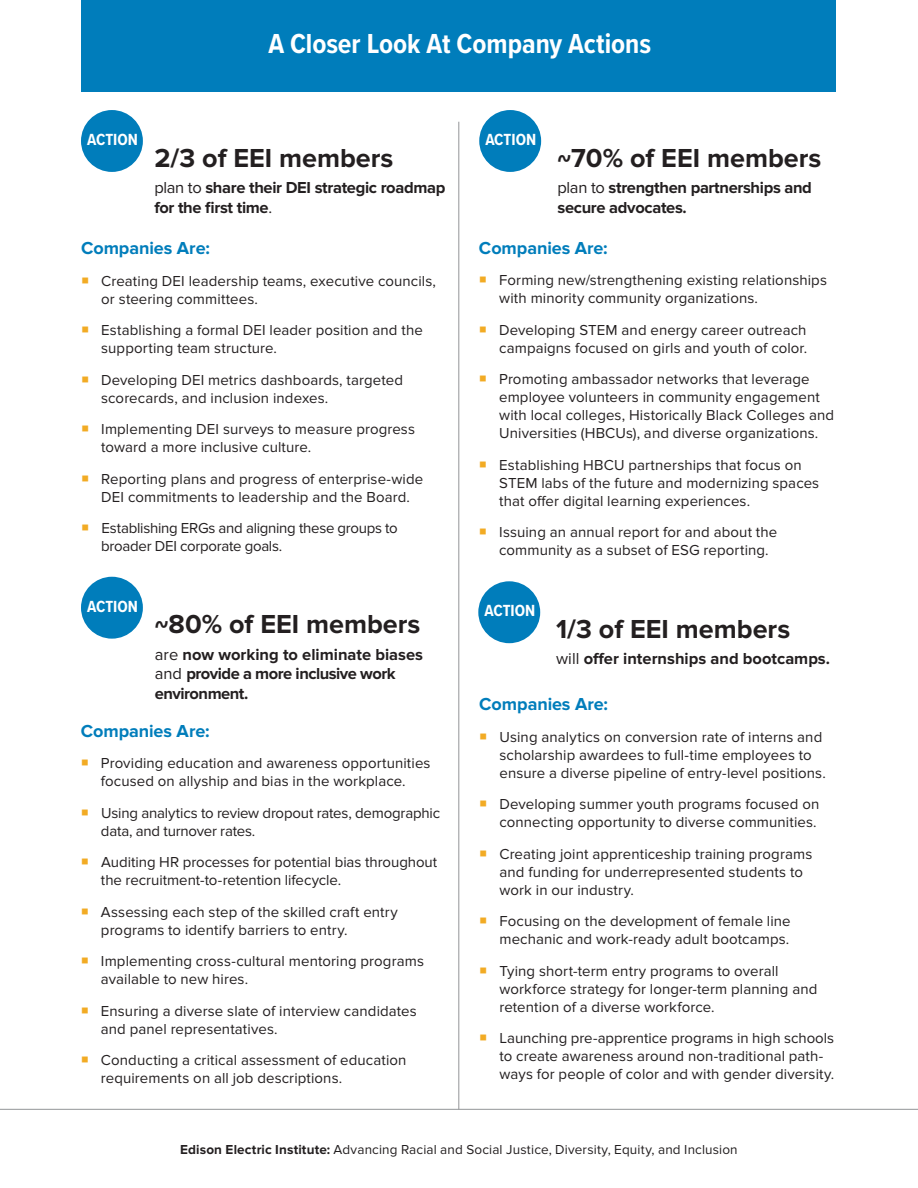
<style>
.page{position:relative;width:918px;height:1188px;background:#fff}
.page>*{position:absolute;margin:0;border:0;box-sizing:border-box;transform-origin:0 0}
.Callout{font:700 28.5px "Proxima Nova Cond";color:#fff}
.t1{font:700 27px "Proxima Nova";color:#231f20}
.Sub-Sub_Head__2{font:700 18px "Proxima Nova";letter-spacing:-.005em;color:#007dbb}
.t2{font:700 16.65px "Proxima Nova Cond";color:#fff}
.t3{font:700 16.5px/19.8px "Proxima Nova";letter-spacing:-.02em;color:#231f20}
.t4{font:700 16.5px "Proxima Nova";color:#231f20}
.t5{font:15px/18px "Proxima Nova";letter-spacing:.005em;color:#231f20}
.t6{font:15px/18px "Proxima Nova";letter-spacing:-.015em;color:#231f20}
.t7{font:15px/18px "Proxima Nova";letter-spacing:-.02em;color:#231f20}
.Box_Bullets{font:13.5px "Proxima Nova";letter-spacing:.01em;color:#231f20}
.s1{font-weight:400}
.s2{color:#f2ab24}
.s3{font-weight:700}
</style>
<div class="page">
<hr style="left:459px;top:122px;width:1px;height:988px;background:#939598">
<hr style="left:0;top:1109px;width:918px;height:1px;background:#939598">
<div style="left:82px;top:0;width:754px;height:91px;background:#007dbb"></div>
<div style="left:81px;top:110px;width:62px;height:62px;background:#007dbb;border-radius:50%"></div>
<div style="left:81px;top:577px;width:62px;height:62px;background:#007dbb;border-radius:50%"></div>
<div style="left:479px;top:110px;width:62px;height:62px;background:#007dbb;border-radius:50%"></div>
<div style="left:478px;top:581px;width:62px;height:62px;background:#007dbb;border-radius:50%"></div>
<p class="Callout" style="left:268px;top:23px;width:384px">A Closer Look At Company Actions</p>
<p class="t2" style="left:87px;top:127px;width:52px">ACTION</p>
<p class="t1" style="left:154px;top:142px;width:241px">2/3 of EEI members</p>
<p class="t3" style="left:154px;top:178px;width:293px"><span class="s1">plan to</span> share their DEI strategic roadmap for the first time<span class="s1">.</span></p>
<p class="t2" style="left:485px;top:127px;width:52px">ACTION</p>
<p class="t1" style="left:557px;top:142px;width:265px">~70% of EEI members</p>
<p class="t3" style="left:557px;top:178px;width:256px"><span class="s1">plan to</span> strengthen partnerships and secure advocates.</p>
<p class="Sub-Sub_Head__2" style="left:81px;top:238px;width:130px">Companies Are:</p>
<p class="t5" style="left:101px;top:272px;width:336px;text-indent:-20px"><span class="s2">○</span> Creating DEI leadership teams, executive councils, or steering committees.</p>
<p class="t5" style="left:101px;top:321px;width:323px;text-indent:-20px"><span class="s2">○</span> Establishing a formal DEI leader position and the supporting team structure.</p>
<p class="t5" style="left:101px;top:371px;width:303px;text-indent:-20px"><span class="s2">○</span> Developing DEI metrics dashboards, targeted scorecards, and inclusion indexes.</p>
<p class="t5" style="left:101px;top:420px;width:315px;text-indent:-20px"><span class="s2">○</span> Implementing DEI surveys to measure progress toward a more inclusive culture.</p>
<p class="t5" style="left:81px;top:470px;width:344px;text-align:center"><span class="s2">○</span> Reporting plans and progress of enterprise-wide<br>DEI commitments to leadership and the Board.</p>
<p class="t7" style="left:101px;top:519px;width:298px;text-indent:-20px"><span class="s2">○</span> Establishing ERGs and aligning these groups to broader DEI corporate goals.</p>
<p class="t2" style="left:87px;top:594px;width:52px">ACTION</p>
<p class="t1" style="left:155px;top:609px;width:267px">~80% of EEI members</p>
<p class="t3" style="left:155px;top:645px;width:270px"><span class="s1">are</span> now working to eliminate biases <span class="s1">and</span> provide a more inclusive work environment.</p>
<p class="Sub-Sub_Head__2" style="left:81px;top:720px;width:130px">Companies Are:</p>
<p class="t5" style="left:81px;top:754px;width:351px;text-align:center"><span class="s2">○</span> Providing education and awareness opportunities focused on allyship and bias in the workplace.</p>
<p class="t6" style="left:101px;top:804px;width:341px;text-indent:-20px"><span class="s2">○</span> Using analytics to review dropout rates, demographic data, and turnover rates.</p>
<p class="t5" style="left:101px;top:853px;width:338px;text-indent:-20px"><span class="s2">○</span> Auditing HR processes for potential bias throughout the recruitment-to-retention lifecycle.</p>
<p class="t5" style="left:101px;top:903px;width:298px;text-indent:-20px"><span class="s2">○</span> Assessing each step of the skilled craft entry programs to identify barriers to entry.</p>
<p class="t5" style="left:101px;top:952px;width:325px;text-indent:-20px"><span class="s2">○</span> Implementing cross-cultural mentoring programs available to new hires.</p>
<p class="t5" style="left:101px;top:1002px;width:317px;text-indent:-20px"><span class="s2">○</span> Ensuring a diverse slate of interview candidates and panel representatives.</p>
<p class="t5" style="left:101px;top:1051px;width:307px;text-indent:-20px"><span class="s2">○</span> Conducting a critical assessment of education requirements on all job descriptions.</p>
<p class="Sub-Sub_Head__2" style="left:479px;top:237px;width:130px">Companies Are:</p>
<p class="t5" style="left:499px;top:271px;width:329px;text-indent:-20px"><span class="s2">○</span> Forming new/strengthening existing relationships with minority community organizations.</p>
<p class="t5" style="left:479px;top:321px;width:330px;text-align:right"><span class="s2">○</span> Developing STEM and energy career outreach campaigns focused on girls and youth of color.</p>
<p class="t5" style="left:499px;top:370px;width:336px;text-indent:-20px"><span class="s2">○</span> Promoting ambassador networks that leverage employee volunteers in community engagement with local colleges, Historically Black Colleges and Universities (HBCUs), and diverse organizations.</p>
<p class="t5" style="left:499px;top:456px;width:322px;text-indent:-20px"><span class="s2">○</span> Establishing HBCU partnerships that focus on<br>STEM labs of the future and modernizing spaces that offer digital learning experiences.</p>
<p class="t5" style="left:499px;top:523px;width:280px;text-indent:-20px"><span class="s2">○</span> Issuing an annual report for and about the community as a subset of ESG reporting.</p>
<p class="t2" style="left:484px;top:598px;width:52px">ACTION</p>
<p class="t1" style="left:556px;top:613px;width:236px">1/3 of EEI members</p>
<p class="t4" style="left:556px;top:649px;width:275px"><span class="s1">will</span> offer internships and bootcamps.</p>
<p class="Sub-Sub_Head__2" style="left:479px;top:694px;width:130px">Companies Are:</p>
<p class="t5" style="left:500px;top:728px;width:328px;text-indent:-20px"><span class="s2">○</span> Using analytics on conversion rate of interns and scholarship awardees to full-time employees to ensure a diverse pipeline of entry-level positions.</p>
<p class="t5" style="left:479px;top:796px;width:342px;text-align:right"><span class="s2">○</span> Developing summer youth programs focused on connecting opportunity to diverse communities.</p>
<p class="t5" style="left:500px;top:845px;width:314px;text-indent:-20px"><span class="s2">○</span> Creating joint apprenticeship training programs and funding for underrepresented students to work in our industry.</p>
<p class="t5" style="left:479px;top:913px;width:313px;text-align:right"><span class="s2">○</span> Focusing on the development of female line mechanic and work-ready adult bootcamps.</p>
<p class="t5" style="left:500px;top:962px;width:319px;text-indent:-20px"><span class="s2">○</span> Tying short-term entry programs to overall workforce strategy for longer-term planning and retention of a diverse workforce.</p>
<p class="t5" style="left:500px;top:1030px;width:336px;text-indent:-20px"><span class="s2">○</span> Launching pre-apprentice programs in high schools to create awareness around non-traditional path&shy;ways for people of color and with gender diversity.</p>
<p class="Box_Bullets" style="left:180px;top:1142px;width:559px"><span class="s3">Edison Electric Institute:</span> Advancing Racial and Social Justice, Diversity, Equity, and Inclusion</p>
</div>
